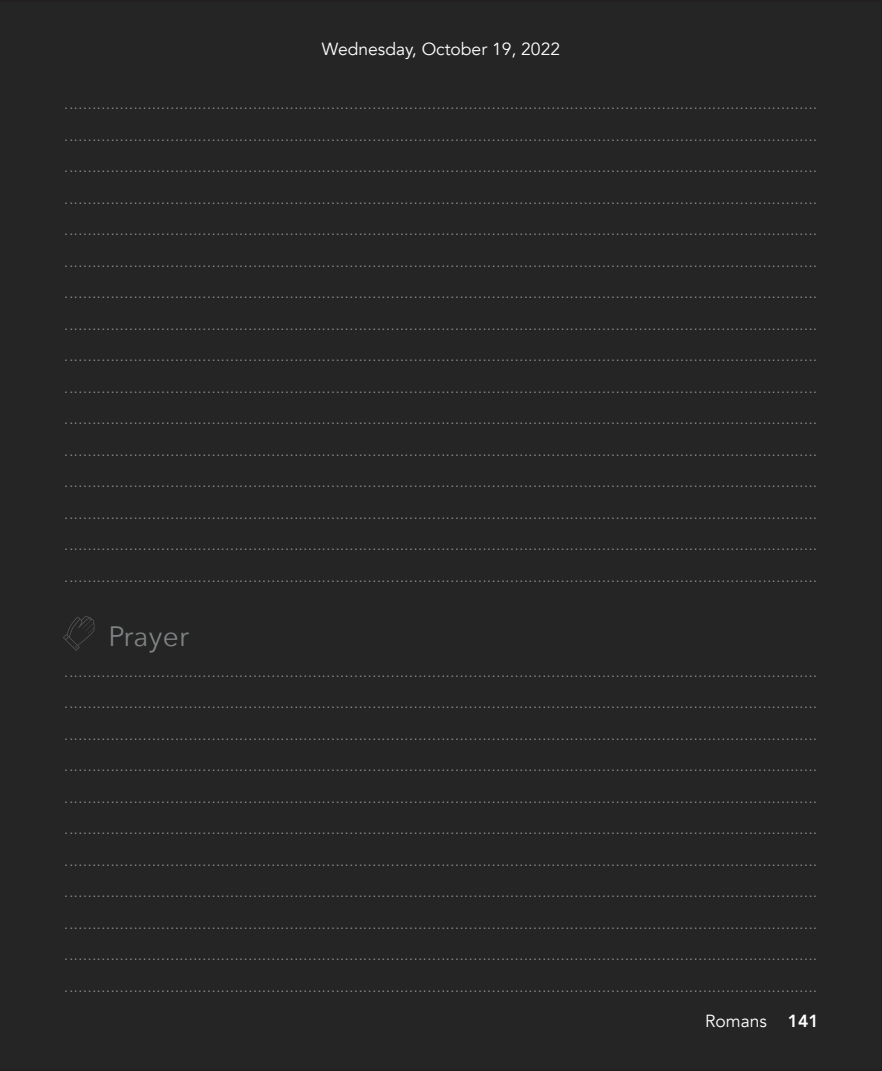
<style>
.page{position:relative;width:882px;height:1071px;background:#242524}
.page>*{position:absolute;margin:0;border:0;box-sizing:border-box;transform-origin:0 0}
.t1{font:28px "Avenir Next";letter-spacing:.01em;color:#808385}
.t2{font:17.5px "Avenir";color:#fff}
.t3{font:14px "Avenir";color:#fff}
.s1{font-weight:800}
</style>
<div class="page">
<svg style="left:63px;top:616px;width:32px;height:35px"></svg>
<p class="t2" style="left:322px;top:39px;width:240px">Wednesday, October 19, 2022</p>
<p class="t3" style="left:65px;top:96px;width:754px">....................................................................................................................................................................</p>
<p class="t3" style="left:65px;top:128px;width:754px">....................................................................................................................................................................</p>
<p class="t3" style="left:65px;top:159px;width:754px">....................................................................................................................................................................</p>
<p class="t3" style="left:65px;top:191px;width:754px">....................................................................................................................................................................</p>
<p class="t3" style="left:65px;top:222px;width:754px">....................................................................................................................................................................</p>
<p class="t3" style="left:65px;top:254px;width:754px">....................................................................................................................................................................</p>
<p class="t3" style="left:65px;top:285px;width:754px">....................................................................................................................................................................</p>
<p class="t3" style="left:65px;top:317px;width:754px">....................................................................................................................................................................</p>
<p class="t3" style="left:65px;top:348px;width:754px">....................................................................................................................................................................</p>
<p class="t3" style="left:65px;top:380px;width:754px">....................................................................................................................................................................</p>
<p class="t3" style="left:65px;top:411px;width:754px">....................................................................................................................................................................</p>
<p class="t3" style="left:65px;top:443px;width:754px">....................................................................................................................................................................</p>
<p class="t3" style="left:65px;top:474px;width:754px">....................................................................................................................................................................</p>
<p class="t3" style="left:65px;top:506px;width:754px">....................................................................................................................................................................</p>
<p class="t3" style="left:65px;top:537px;width:754px">....................................................................................................................................................................</p>
<p class="t3" style="left:65px;top:569px;width:754px">....................................................................................................................................................................</p>
<h1 class="t1" style="left:108px;top:612px;width:82px">Prayer</h1>
<p class="t3" style="left:65px;top:664px;width:754px">....................................................................................................................................................................</p>
<p class="t3" style="left:65px;top:695px;width:754px">....................................................................................................................................................................</p>
<p class="t3" style="left:65px;top:727px;width:754px">....................................................................................................................................................................</p>
<p class="t3" style="left:65px;top:758px;width:754px">....................................................................................................................................................................</p>
<p class="t3" style="left:65px;top:790px;width:754px">....................................................................................................................................................................</p>
<p class="t3" style="left:65px;top:821px;width:754px">....................................................................................................................................................................</p>
<p class="t3" style="left:65px;top:853px;width:754px">....................................................................................................................................................................</p>
<p class="t3" style="left:65px;top:884px;width:754px">....................................................................................................................................................................</p>
<p class="t3" style="left:65px;top:916px;width:754px">....................................................................................................................................................................</p>
<p class="t3" style="left:65px;top:947px;width:754px">....................................................................................................................................................................</p>
<p class="t3" style="left:65px;top:979px;width:754px">....................................................................................................................................................................</p>
<p class="t2" style="left:705px;top:1011px;width:115px">Romans <span class="s1">141</span></p>
</div>
